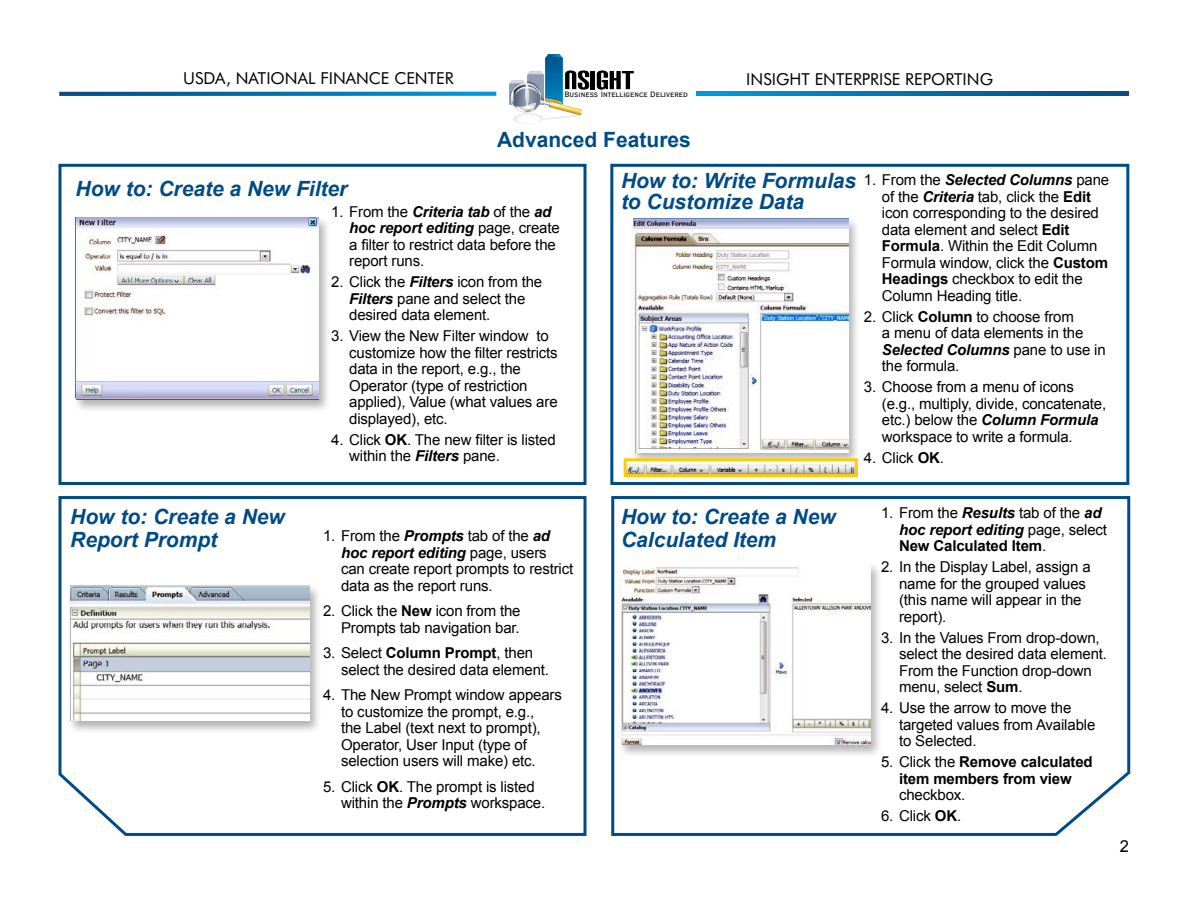
<style>
.page{position:relative;width:1188px;height:918px;background:#fff}
.page>*{position:absolute;margin:0;border:0;box-sizing:border-box;transform-origin:0 0}
.head_14_bold_italic{font:italic 700 21px/22.5px "Arial";color:#004b85}
.head_14{font:700 21px "Arial";color:#004b85}
.t1{font:16.5px "Futura BT";color:#000}
.page_number{font:16.5px "Arial";color:#000}
.t2{font:15px/16.5px "Arial";letter-spacing:-.01em;color:#000}
.t3{font:700 15px/16.5px "Arial";letter-spacing:-.01em;color:#000}
.t4{font:condensed 10.2px "Copperplate Gothic BT";color:#000}
.s1{font-weight:700;font-style:italic}
.s2{font-weight:700}
.s3{font-weight:400}
</style>
<div class="page">
<div style="left:58px;top:164px;width:528px;height:321px;border:3px solid #004b85"></div>
<div style="left:610px;top:164px;width:519px;height:321px;border:3px solid #004b85"></div>
<svg style="left:611px;top:496px;width:520px;height:340px"></svg>
<svg style="left:58px;top:496px;width:529px;height:340px"></svg>
<svg style="left:58px;top:770px;width:72px;height:66px"></svg>
<svg style="left:1051px;top:769px;width:80px;height:67px"></svg>
<svg style="left:59px;top:92px;width:437px;height:4px;background:#0875ae"></svg>
<svg style="left:697px;top:92px;width:432px;height:4px;background:#0071ac"></svg>
<hr style="left:591px;top:71px;width:4px;height:18px;background:#000">
<svg style="left:597px;top:70px;width:37px;height:20px"></svg>
<svg style="left:509px;top:54px;width:80px;height:69px"></svg>
<div style="left:72px;top:216px;width:259px;height:197px;background:#000;opacity:.3"></div>
<img style="left:76px;top:218px;width:243px;height:182px">
<div style="left:630px;top:216px;width:231px;height:249px;background:#000;opacity:.3"></div>
<img style="left:633px;top:218px;width:215px;height:234px">
<div style="left:67px;top:583px;width:255px;height:152px;background:#000;opacity:.3"></div>
<img style="left:70px;top:585px;width:240px;height:136px">
<div style="left:618px;top:561px;width:265px;height:197px;background:#000;opacity:.3"></div>
<img style="left:621px;top:563px;width:250px;height:182px">
<img style="left:628px;top:462px;width:226px;height:11px">
<div style="left:624px;top:458px;width:234px;height:19px;border:3px solid #fdcc09"></div>
<p class="t1" style="left:183px;top:68px;width:272px">USDA, NATIONAL FINANCE CENTER</p>
<p class="t1" style="left:746px;top:69px;width:248px">INSIGHT ENTERPRISE REPORTING</p>
<p class="t4" style="left:564px;top:89px;width:125px">Business Intelligence Delivered</p>
<p class="head_14" style="left:497px;top:126px;width:195px">Advanced Features</p>
<p class="head_14_bold_italic" style="left:76px;top:178px;width:273px">How to: Create a New Filter</p>
<p class="t2" style="left:349px;top:203px;width:212px;text-indent:-18px">1. From the <span class="s1">Criteria tab</span> of the <span class="s1">ad hoc report editing</span> page, create a filter to restrict data before the report runs.</p>
<p class="t2" style="left:349px;top:274px;width:195px;text-indent:-18px">2. Click the <span class="s1">Filters</span> icon from the<br><span class="s1">Filters</span> pane and select the desired data element.</p>
<p class="t2" style="left:349px;top:328px;width:210px;text-indent:-18px">3. View the New Filter window to customize how the filter restricts data in the report, e.g., the<br>Operator (type of restriction applied), Value (what values are displayed), etc.</p>
<p class="t2" style="left:349px;top:431px;width:208px;text-indent:-18px">4. Click <span class="s2">OK</span>. The new filter is listed within the <span class="s1">Filters</span> pane.</p>
<p class="head_14_bold_italic" style="left:621px;top:171px;width:237px;line-height:21px">How to: Write Formulas to Customize Data</p>
<p class="t2" style="left:882px;top:172px;width:229px;text-indent:-18px">1. From the <span class="s1">Selected Columns</span> pane of the <span class="s1">Criteria</span> tab, click the <span class="s2">Edit </span>icon corresponding to the desired data element and select <span class="s2">Edit<br>Formula</span>. Within the Edit Column<br>Formula window, click the <span class="s2">Custom<br>Headings</span> checkbox to edit the<br>Column Heading title.</p>
<p class="t2" style="left:882px;top:309px;width:225px;text-indent:-18px">2. Click <span class="s2">Column</span> to choose from<br>a menu of data elements in the<br><span class="s1">Selected Columns</span> pane to use in the formula.</p>
<p class="t2" style="left:882px;top:379px;width:226px;text-indent:-18px">3. Choose from a menu of icons (e.g., multiply, divide, concatenate, etc.) below the <span class="s1">Column Formula </span>workspace to write a formula.</p>
<p class="t2" style="left:864px;top:450px;width:82px">4. Click <span class="s2">OK</span>.</p>
<p class="head_14_bold_italic" style="left:70px;top:506px;width:216px">How to: Create a New<br>Report Prompt</p>
<p class="t2" style="left:341px;top:528px;width:234px;text-indent:-18px">1. From the <span class="s1">Prompts</span> tab of the <span class="s1">ad hoc report editing</span> page, users can create report prompts to restrict data as the report runs.</p>
<p class="t2" style="left:323px;top:603px;width:199px;text-align:right">2. Click the <span class="s2">New</span> icon from the<br>Prompts tab navigation bar.</p>
<p class="t2" style="left:341px;top:645px;width:209px;text-indent:-18px">3. Select <span class="s2">Column Prompt</span>, then select the desired data element.</p>
<p class="t2" style="left:341px;top:687px;width:222px;text-indent:-18px">4. The New Prompt window appears to customize the prompt, e.g.,<br>the Label (text next to prompt),<br>Operator, User Input (type of selection users will make) etc.</p>
<p class="t2" style="left:341px;top:778px;width:206px;text-indent:-18px">5. Click <span class="s2">OK</span>. The prompt is listed within the <span class="s1">Prompts</span> workspace.</p>
<p class="head_14_bold_italic" style="left:621px;top:506px;width:216px">How to: Create a New<br>Calculated Item</p>
<p class="t2" style="left:899px;top:505px;width:210px;text-indent:-18px">1. From the <span class="s1">Results</span> tab of the <span class="s1">ad hoc report editing</span> page, select<br><span class="s2">New Calculated Item</span>.</p>
<p class="t2" style="left:899px;top:559px;width:193px;text-indent:-18px">2. In the Display Label, assign a name for the grouped values (this name will appear in the report).</p>
<p class="t2" style="left:899px;top:629px;width:209px;text-indent:-18px">3. In the Values From drop-down, select the desired data element.<br>From the Function drop-down menu, select <span class="s2">Sum</span>.</p>
<p class="t2" style="left:899px;top:700px;width:198px;text-indent:-18px">4. Use the arrow to move the targeted values from Available to Selected.</p>
<p class="t3" style="left:899px;top:754px;width:195px;text-indent:-18px"><span class="s3">5. Click the</span> Remove calculated item members from view <span class="s3">checkbox.</span></p>
<p class="t2" style="left:881px;top:808px;width:82px">6. Click <span class="s2">OK</span>.</p>
<p class="page_number" style="left:1120px;top:835px;width:11px">2</p>
</div>
